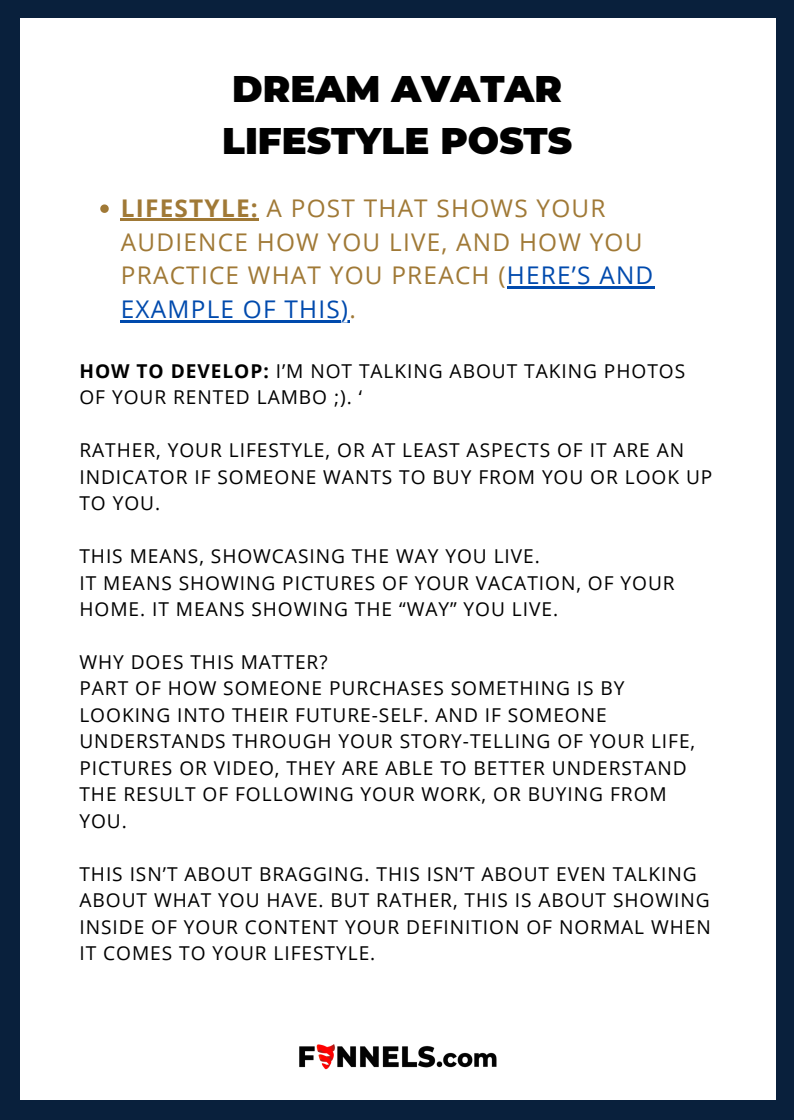
<style>
.page{position:relative;width:794px;height:1120px;background:#fff}
.page>*{position:absolute;margin:0;border:0;box-sizing:border-box;transform-origin:0 0}
.t1{font:900 36.97px "Montserrat";color:#000}
.t2{font:24.38px/33.8px "Open Sans";letter-spacing:.05em;color:#a07936}
.t3{font:19.12px/26.5px "Open Sans";letter-spacing:.05em;color:#000}
.s1{font-weight:700}
.s2{color:#004aad}
</style>
<div class="page">
<div style="left:0;top:0;width:793px;height:1119px;background:#09203c"></div>
<div style="left:20px;top:19px;width:755px;height:1081px;background:#fff"></div>
<svg style="left:100px;top:204px;width:9px;height:9px"></svg>
<hr style="left:121px;top:218px;width:138px;height:3px;background:#a07936">
<hr style="left:506px;top:286px;width:148px;height:2px;background:#004aad">
<hr style="left:121px;top:320px;width:220px;height:2px;background:#004aad">
<img style="left:299px;top:1044px;width:198px;height:26px">
<p class="t1" style="left:232px;top:66px;width:331px">DREAM AVATAR</p>
<p class="t1" style="left:222px;top:118px;width:351px">LIFESTYLE POSTS</p>
<p class="t2" style="left:121px;top:190px;width:533px"><span class="s1">LIFESTYLE:</span> A POST THAT SHOWS YOUR<br>AUDIENCE HOW YOU LIVE, AND HOW YOU<br>PRACTICE WHAT YOU PREACH (<span class="s2">HERE’S AND<br>EXAMPLE OF THIS)</span>.</p>
<p class="t3" style="left:79px;top:357px;width:607px"><span class="s1">HOW TO DEVELOP:</span> I’M NOT TALKING ABOUT TAKING PHOTOS<br>OF YOUR RENTED LAMBO ;). ‘</p>
<p class="t3" style="left:79px;top:436px;width:634px">RATHER, YOUR LIFESTYLE, OR AT LEAST ASPECTS OF IT ARE AN<br>INDICATOR IF SOMEONE WANTS TO BUY FROM YOU OR LOOK UP<br>TO YOU.</p>
<p class="t3" style="left:79px;top:542px;width:461px">THIS MEANS, SHOWCASING THE WAY YOU LIVE.</p>
<p class="t3" style="left:79px;top:569px;width:596px">IT MEANS SHOWING PICTURES OF YOUR VACATION, OF YOUR<br>HOME. IT MEANS SHOWING THE “WAY” YOU LIVE.</p>
<p class="t3" style="left:79px;top:648px;width:249px">WHY DOES THIS MATTER?</p>
<p class="t3" style="left:79px;top:674px;width:617px">PART OF HOW SOMEONE PURCHASES SOMETHING IS BY LOOKING INTO THEIR FUTURE-SELF. AND IF SOMEONE UNDERSTANDS THROUGH YOUR STORY-TELLING OF YOUR LIFE, PICTURES OR VIDEO, THEY ARE ABLE TO BETTER UNDERSTAND THE RESULT OF FOLLOWING YOUR WORK, OR BUYING FROM YOU.</p>
<p class="t3" style="left:79px;top:860px;width:632px">THIS ISN’T ABOUT BRAGGING. THIS ISN’T ABOUT EVEN TALKING ABOUT WHAT YOU HAVE. BUT RATHER, THIS IS ABOUT SHOWING INSIDE OF YOUR CONTENT YOUR DEFINITION OF NORMAL WHEN IT COMES TO YOUR LIFESTYLE.</p>
</div>
